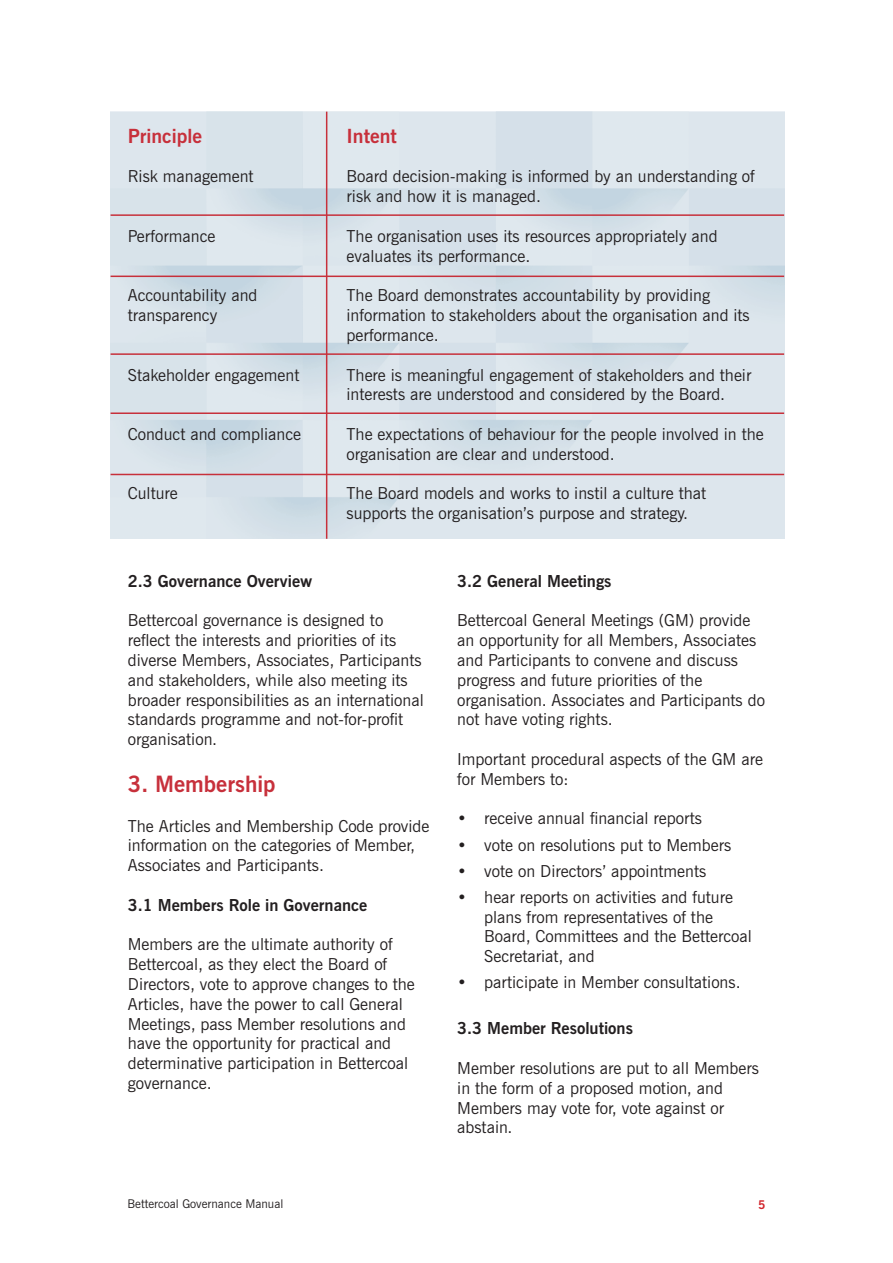
<style>
.page{position:relative;width:893px;height:1263px;background:#fff}
.page>*{position:absolute;margin:0;border:0;box-sizing:border-box;transform-origin:0 0}
.t1{font:700 22.5px "News Gothic BT";color:#c7303b}
.t2{font:700 19.5px "News Gothic BT";color:#c7303b}
.t3{font:16.5px/19.8px "News Gothic BT";color:#231f20}
.t4{font:700 16.5px "News Gothic BT";color:#231f20}
.t5{font:12px "News Gothic BT";color:#231f20}
.t6{font:700 12px "News Gothic BT";color:#d1232a}
</style>
<div class="page">
<hr style="left:111px;top:214px;width:673px;height:2px;background:#c7303b">
<hr style="left:111px;top:276px;width:673px;height:1px;background:#c7303b">
<hr style="left:111px;top:353px;width:673px;height:2px;background:#c7303b">
<hr style="left:111px;top:412px;width:673px;height:2px;background:#c7303b">
<hr style="left:111px;top:474px;width:673px;height:1px;background:#c7303b">
<hr style="left:326px;top:112px;width:1px;height:427px;background:#c7303b">
<p class="t2" style="left:128px;top:124px;width:76px">Principle</p>
<p class="t3" style="left:128px;top:167px;width:127px">Risk management</p>
<p class="t3" style="left:128px;top:226px;width:89px">Performance</p>
<p class="t3" style="left:128px;top:285px;width:131px">Accountability and transparency</p>
<p class="t3" style="left:128px;top:365px;width:173px">Stakeholder engagement</p>
<p class="t3" style="left:128px;top:424px;width:175px">Conduct and compliance</p>
<p class="t3" style="left:128px;top:483px;width:52px">Culture</p>
<p class="t2" style="left:347px;top:124px;width:52px">Intent</p>
<p class="t3" style="left:347px;top:167px;width:410px">Board decision-making is informed by an understanding of risk and how it is managed.</p>
<p class="t3" style="left:347px;top:226px;width:373px">The organisation uses its resources appropriately and evaluates its performance.</p>
<p class="t3" style="left:347px;top:285px;width:405px">The Board demonstrates accountability by providing information to stakeholders about the organisation and its performance.</p>
<p class="t3" style="left:347px;top:365px;width:406px">There is meaningful engagement of stakeholders and their interests are understood and considered by the Board.</p>
<p class="t3" style="left:347px;top:424px;width:419px">The expectations of behaviour for the people involved in the organisation are clear and understood.</p>
<p class="t3" style="left:347px;top:483px;width:361px">The Board models and works to instil a culture that supports the organisation’s purpose and strategy.</p>
<p class="t4" style="left:128px;top:571px;width:186px">2.3 Governance Overview</p>
<p class="t3" style="left:128px;top:610px;width:297px">Bettercoal governance is designed to reflect the interests and priorities of its diverse Members, Associates, Participants and stakeholders, while also meeting its broader responsibilities as an international standards programme and not-for-profit organisation.</p>
<p class="t1" style="left:128px;top:770px;width:149px">3. Membership</p>
<p class="t3" style="left:128px;top:816px;width:303px">The Articles and Membership Code provide information on the categories of Member,<br>Associates and Participants.</p>
<p class="t4" style="left:128px;top:895px;width:241px">3.1 Members Role in Governance</p>
<p class="t3" style="left:128px;top:934px;width:288px">Members are the ultimate authority of Bettercoal, as they elect the Board of Directors, vote to approve changes to the Articles, have the power to call General Meetings, pass Member resolutions and have the opportunity for practical and determinative participation in Bettercoal governance.</p>
<p class="t4" style="left:457px;top:571px;width:156px">3.2 General Meetings</p>
<p class="t3" style="left:457px;top:610px;width:309px">Bettercoal General Meetings (GM) provide an opportunity for all Members, Associates and Participants to convene and discuss progress and future priorities of the organisation. Associates and Participants do not have voting rights.</p>
<p class="t3" style="left:457px;top:749px;width:307px">Important procedural aspects of the GM are for Members to:</p>
<p class="t3" style="left:457px;top:808px;width:246px">• receive annual financial reports</p>
<p class="t3" style="left:457px;top:835px;width:275px">• vote on resolutions put to Members</p>
<p class="t3" style="left:457px;top:861px;width:251px">• vote on Directors’ appointments</p>
<p class="t3" style="left:484px;top:887px;width:269px;text-indent:-27px">• hear reports on activities and future plans from representatives of the<br>Board, Committees and the Bettercoal<br>Secretariat, and</p>
<p class="t3" style="left:457px;top:972px;width:285px">• participate in Member consultations.</p>
<p class="t4" style="left:457px;top:1018px;width:177px">3.3 Member Resolutions</p>
<p class="t3" style="left:457px;top:1058px;width:303px">Member resolutions are put to all Members in the form of a proposed motion, and<br>Members may vote for, vote against or abstain.</p>
<p class="t5" style="left:128px;top:1197px;width:157px">Bettercoal Governance Manual</p>
<p class="t6" style="left:758px;top:1197px;width:9px">5</p>
</div>
